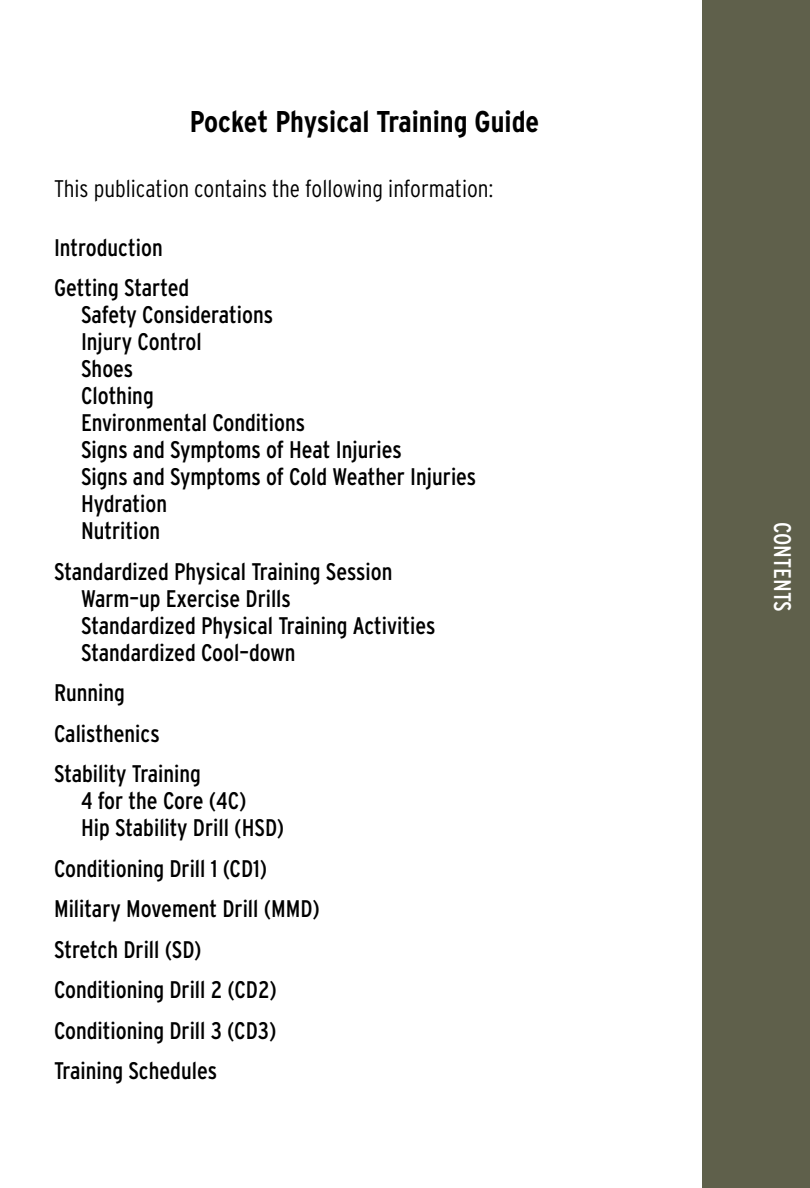
<style>
.page{position:relative;width:810px;height:1188px;background:#fff}
.page>*{position:absolute;margin:0;border:0;box-sizing:border-box;transform-origin:0 0}
.t1{font:700 condensed 30px "Interstate";color:#000}
.t2{font:condensed 24px/27px "Interstate";color:#000}
.t3{font:300 condensed 24px "Interstate";color:#000}
.t4{font:condensed 24px "Interstate";color:#fff}
</style>
<div class="page">
<div style="left:702px;top:0;width:108px;height:1188px;background:#5f604b"></div>
<p class="t1" style="left:190px;top:105px;width:351px">Pocket Physical Training Guide</p>
<p class="t3" style="left:54px;top:175px;width:441px">This publication contains the following information:</p>
<p class="t2" style="left:54px;top:227px;width:137px;line-height:40.5px">Introduction<br>Getting Started</p>
<p class="t2" style="left:81px;top:301px;width:397px">Safety Considerations<br>Injury Control<br>Shoes<br>Clothing<br>Environmental Conditions<br>Signs and Symptoms of Heat Injuries<br>Signs and Symptoms of Cold Weather Injuries<br>Hydration<br>Nutrition</p>
<p class="t2" style="left:81px;top:558px;width:356px;text-indent:-27px">Standardized Physical Training Session Warm–up Exercise Drills<br>Standardized Physical Training Activities Standardized Cool–down</p>
<p class="t2" style="left:54px;top:672px;width:149px;line-height:40.5px">Running<br>Calisthenics<br>Stability Training</p>
<p class="t2" style="left:81px;top:787px;width:205px">4 for the Core (4C)<br>Hip Stability Drill (HSD)</p>
<p class="t2" style="left:54px;top:848px;width:267px;line-height:40.5px">Conditioning Drill 1 (CD1)<br>Military Movement Drill (MMD)<br>Stretch Drill (SD)<br>Conditioning Drill 2 (CD2)<br>Conditioning Drill 3 (CD3)<br>Training Schedules</p>
<p class="t4" style="left:796px;top:522px;width:92px;rotate:90deg">CONTENTS</p>
</div>
